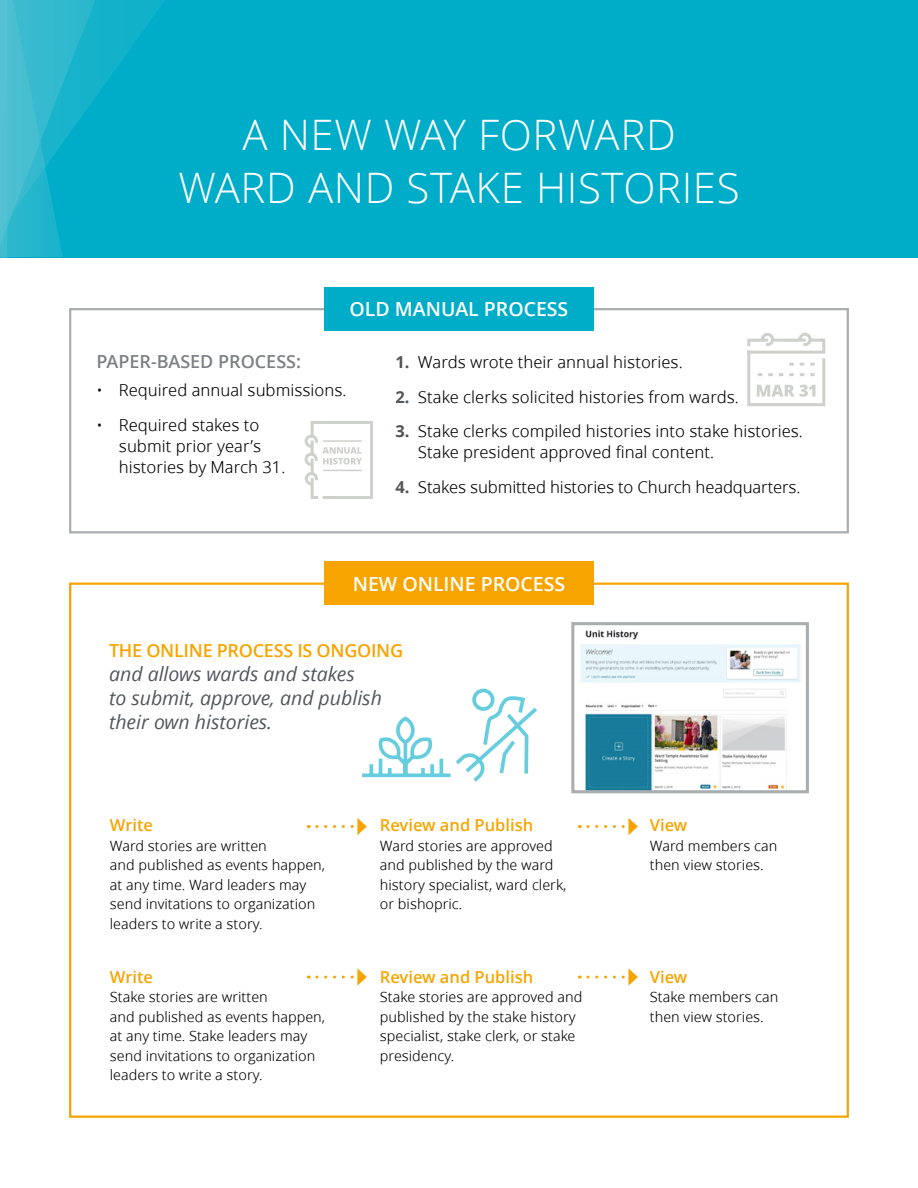
<style>
.page{position:relative;width:918px;height:1188px;background:#fff}
.page>*{position:absolute;margin:0;border:0;box-sizing:border-box;transform-origin:0 0}
.t1{font:300 42px "Zoramlds Lat";letter-spacing:.015em;color:#fff}
.Copy{font:italic 19.5px/24px "Zoramlds Lat";color:#51575b}
.H2_Unit_History{font:600 19.5px "Zoramlds Lat";color:#fff}
.Copy-2{font:600 18px "Zoramlds Lat";letter-spacing:-.015em;color:#f7a400}
.Subhead_grey{font:600 18px "Zoramlds Lat";color:#7d8084}
.t2{font:16.5px/21px "Zoramlds Lat";color:#000}
.Semi-bold_yellow{font:600 16.5px "Zoramlds Lat";color:#f7a400}
.Online_process_copy{font:14.25px/19.5px "Zoramlds Lat";color:#000}
.s1{font-weight:700;color:#51575b}
</style>
<div class="page">
<div style="left:69px;top:308px;width:780px;height:225px;border:2px solid #aaadaf"></div>
<div style="left:0;top:0;width:918px;height:257px;background:#00adc8"></div>
<div style="left:324px;top:288px;width:270px;height:43px;background:#00adc8"></div>
<div style="left:324px;top:562px;width:270px;height:43px;background:#f7a400"></div>
<svg style="left:317px;top:818px;width:50px;height:17px"></svg>
<svg style="left:588px;top:818px;width:50px;height:17px"></svg>
<svg style="left:317px;top:968px;width:50px;height:18px"></svg>
<svg style="left:588px;top:968px;width:50px;height:18px"></svg>
<img style="left:580px;top:630px;width:221px;height:159px">
<div style="left:571px;top:622px;width:238px;height:171px;border:3px solid #aaadaf"></div>
<svg style="left:747px;top:333px;width:79px;height:73px"></svg>
<svg style="left:304px;top:421px;width:69px;height:78px"></svg>
<hr style="left:323px;top:470px;width:39px;height:1px;background:#c8cbc6">
<hr style="left:323px;top:440px;width:39px;height:2px;background:#c8cbc6">
<svg style="left:7px;top:0;width:158px;height:257px"></svg>
<svg style="left:0;top:0;width:7px;height:257px;background:#51c1d2"></svg>
<svg style="left:362px;top:688px;width:175px;height:94px"></svg>
<h1 class="t1" style="left:242px;top:104px;width:435px">A NEW WAY FORWARD</h1>
<h1 class="t1" style="left:178px;top:158px;width:563px">WARD AND STAKE HISTORIES</h1>
<p class="H2_Unit_History" style="left:350px;top:295px;width:220px">OLD MANUAL PROCESS</p>
<p class="Subhead_grey" style="left:96px;top:349px;width:206px">PAPER-BASED PROCESS:</p>
<p class="t2" style="left:96px;top:380px;width:252px">• Required annual submissions.</p>
<p class="t2" style="left:119px;top:414px;width:168px;text-indent:-22px">• Required stakes to submit prior year’s histories by March 31.</p>
<p class="t2" style="left:395px;top:352px;width:289px"><span class="s1">1.</span> Wards wrote their annual histories.</p>
<p class="t2" style="left:395px;top:386px;width:345px"><span class="s1">2.</span> Stake clerks solicited histories from wards.</p>
<p class="t2" style="left:418px;top:421px;width:386px;text-indent:-22px"><span class="s1">3.</span> Stake clerks compiled histories into stake histories.<br>Stake president approved final content.</p>
<p class="t2" style="left:395px;top:476px;width:407px"><span class="s1">4.</span> Stakes submitted histories to Church headquarters.</p>
<p class="H2_Unit_History" style="left:353px;top:570px;width:214px">NEW ONLINE PROCESS</p>
<p class="Copy-2" style="left:109px;top:637px;width:296px">THE ONLINE PROCESS IS ONGOING</p>
<p class="Copy" style="left:109px;top:662px;width:274px">and allows wards and stakes<br>to submit, approve, and publish their own histories.</p>
<p class="Semi-bold_yellow" style="left:110px;top:813px;width:45px">Write</p>
<p class="Online_process_copy" style="left:110px;top:836px;width:217px">Ward stories are written<br>and published as events happen, at any time. Ward leaders may send invitations to organization leaders to write a story.</p>
<p class="Semi-bold_yellow" style="left:110px;top:964px;width:45px">Write</p>
<p class="Online_process_copy" style="left:110px;top:987px;width:217px">Stake stories are written<br>and published as events happen, at any time. Stake leaders may send invitations to organization leaders to write a story.</p>
<p class="Semi-bold_yellow" style="left:380px;top:813px;width:155px">Review and Publish</p>
<p class="Online_process_copy" style="left:380px;top:836px;width:188px">Ward stories are approved and published by the ward history specialist, ward clerk, or bishopric.</p>
<p class="Semi-bold_yellow" style="left:380px;top:964px;width:155px">Review and Publish</p>
<p class="Online_process_copy" style="left:380px;top:987px;width:204px">Stake stories are approved and published by the stake history specialist, stake clerk, or stake presidency.</p>
<p class="Semi-bold_yellow" style="left:650px;top:813px;width:39px">View</p>
<p class="Online_process_copy" style="left:650px;top:836px;width:129px">Ward members can then view stories.</p>
<p class="Semi-bold_yellow" style="left:650px;top:964px;width:39px">View</p>
<p class="Online_process_copy" style="left:650px;top:987px;width:130px">Stake members can then view stories.</p>
</div>
